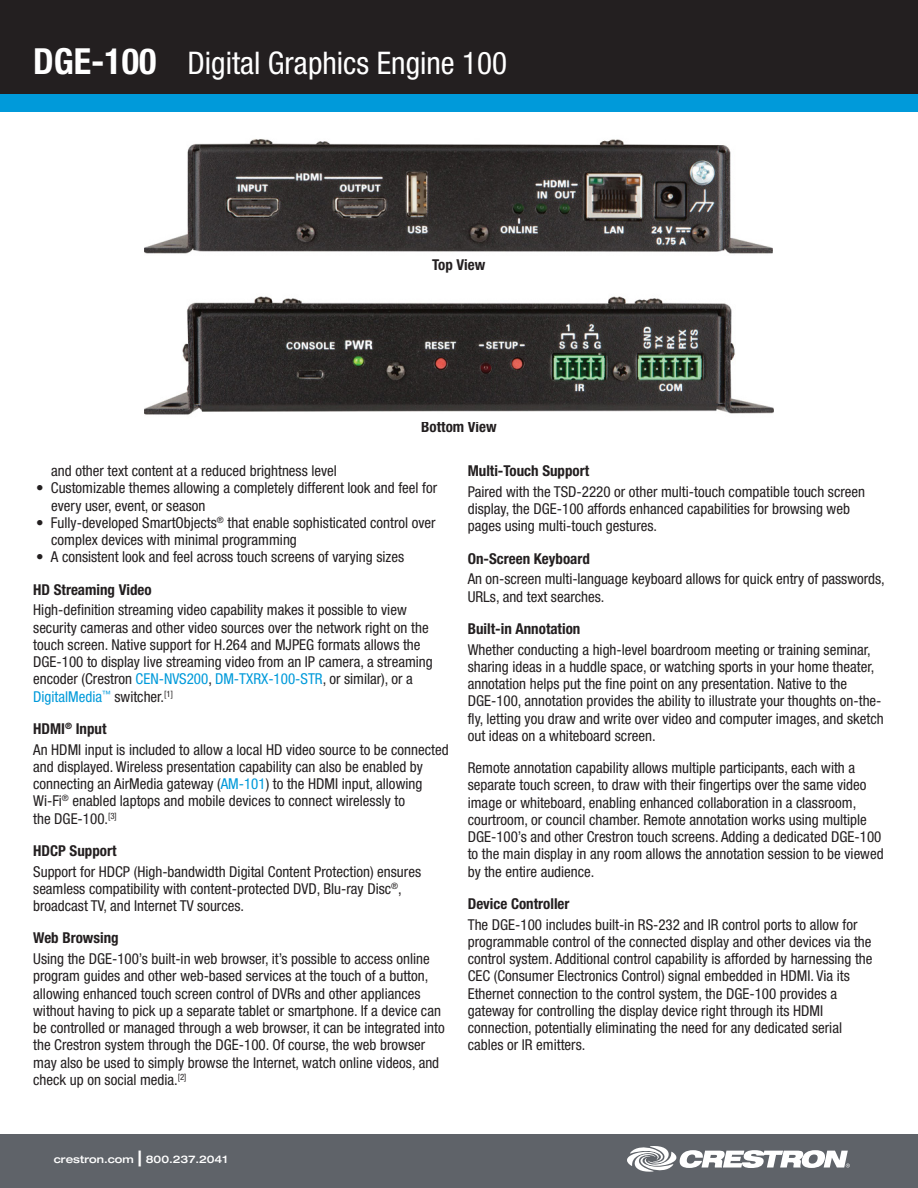
<style>
.page{position:relative;width:918px;height:1188px;background:#fff}
.page>*{position:absolute;margin:0;border:0;box-sizing:border-box;transform-origin:0 0}
.t1{font:condensed 31.2px "Helvetica Neue LT Std";color:#fff}
.t2{font:condensed 15px/17.2px "Helvetica Neue LT Std";color:#231f20}
.bold_copy_headings{font:700 condensed 15px "Helvetica Neue LT Std";color:#231f20}
.t3{font:500 expanded 10.5px "Helvetica Neue LT Std";color:#fff}
.s1{font-weight:700;font-size:36px}
.s2{color:#009ada}
.s3{font-size:21px}
</style>
<div class="page">
<div style="left:0;top:0;width:918px;height:94px;background:#231f20"></div>
<div style="left:0;top:94px;width:918px;height:18px;background:#009ada"></div>
<div style="left:0;top:1134px;width:918px;height:54px;background:#5f6369"></div>
<svg style="left:627px;top:1146px;width:223px;height:26px"></svg>
<img style="left:145px;top:139px;width:628px;height:115px">
<img style="left:145px;top:296px;width:628px;height:119px">
<h1 class="t1" style="left:33px;top:45px;width:475px"><span class="s1">DGE-100</span> Digital Graphics Engine 100</h1>
<p class="bold_copy_headings" style="left:432px;top:256px;width:55px">Top View</p>
<p class="bold_copy_headings" style="left:421px;top:418px;width:77px">Bottom View</p>
<p class="t2" style="left:51px;top:462px;width:287px">and other text content at a reduced brightness level</p>
<p class="t2" style="left:51px;top:479px;width:387px;text-indent:-15px">• Customizable themes allowing a completely different look and feel for every user, event, or season</p>
<p class="t2" style="left:51px;top:514px;width:386px;text-indent:-15px">• Fully-developed SmartObjects<sup>®</sup> that enable sophisticated control over complex devices with minimal programming</p>
<p class="t2" style="left:36px;top:548px;width:369px">• A consistent look and feel across touch screens of varying sizes</p>
<p class="bold_copy_headings" style="left:33px;top:580px;width:120px">HD Streaming Video</p>
<p class="t2" style="left:33px;top:601px;width:401px">High-definition streaming video capability makes it possible to view security cameras and other video sources over the network right on the touch screen. Native support for H.264 and MJPEG formats allows the DGE-100 to display live streaming video from an IP camera, a streaming encoder (Crestron <span class="s2">CEN-NVS200</span>, <span class="s2">DM-TXRX-100-STR</span>, or similar), or a <span class="s2">DigitalMedia</span><sup>™</sup> switcher.<sup>[1]</sup></p>
<p class="bold_copy_headings" style="left:33px;top:720px;width:75px">HDMI<sup>®</sup> Input</p>
<p class="t2" style="left:33px;top:741px;width:417px">An HDMI input is included to allow a local HD video source to be connected and displayed. Wireless presentation capability can also be enabled by connecting an AirMedia gateway (<span class="s2">AM-101</span>) to the HDMI input, allowing Wi-Fi<sup>®</sup> enabled laptops and mobile devices to connect wirelessly to<br>the DGE-100.<sup>[3]</sup></p>
<p class="bold_copy_headings" style="left:33px;top:842px;width:85px">HDCP Support</p>
<p class="t2" style="left:33px;top:863px;width:389px">Support for HDCP (High-bandwidth Digital Content Protection) ensures seamless compatibility with content-protected DVD, Blu-ray Disc<sup>®</sup>, broadcast TV, and Internet TV sources.</p>
<p class="bold_copy_headings" style="left:33px;top:929px;width:87px">Web Browsing</p>
<p class="t2" style="left:33px;top:950px;width:413px">Using the DGE-100’s built-in web browser, it’s possible to access online program guides and other web-based services at the touch of a button, allowing enhanced touch screen control of DVRs and other appliances without having to pick up a separate tablet or smartphone. If a device can be controlled or managed through a web browser, it can be integrated into the Crestron system through the DGE-100. Of course, the web browser may also be used to simply browse the Internet, watch online videos, and check up on social media.<sup>[2]</sup></p>
<p class="bold_copy_headings" style="left:468px;top:462px;width:123px">Multi-Touch Support</p>
<p class="t2" style="left:468px;top:483px;width:399px">Paired with the TSD-2220 or other multi-touch compatible touch screen display, the DGE-100 affords enhanced capabilities for browsing web pages using multi-touch gestures.</p>
<p class="bold_copy_headings" style="left:468px;top:549px;width:124px">On-Screen Keyboard</p>
<p class="t2" style="left:468px;top:570px;width:419px">An on-screen multi-language keyboard allows for quick entry of passwords,<br>URLs, and text searches.</p>
<p class="bold_copy_headings" style="left:468px;top:620px;width:114px">Built-in Annotation</p>
<p class="t2" style="left:468px;top:641px;width:418px">Whether conducting a high-level boardroom meeting or training seminar, sharing ideas in a huddle space, or watching sports in your home theater, annotation helps put the fine point on any presentation. Native to the DGE-100, annotation provides the ability to illustrate your thoughts on-the&shy;fly, letting you draw and write over video and computer images, and sketch out ideas on a whiteboard screen.</p>
<p class="t2" style="left:468px;top:759px;width:417px">Remote annotation capability allows multiple participants, each with a separate touch screen, to draw with their fingertips over the same video image or whiteboard, enabling enhanced collaboration in a classroom, courtroom, or council chamber. Remote annotation works using multiple DGE-100’s and other Crestron touch screens. Adding a dedicated DGE-100 to the main display in any room allows the annotation session to be viewed by the entire audience.</p>
<p class="bold_copy_headings" style="left:468px;top:895px;width:103px">Device Controller</p>
<p class="t2" style="left:468px;top:916px;width:406px">The DGE-100 includes built-in RS-232 and IR control ports to allow for programmable control of the connected display and other devices via the control system. Additional control capability is afforded by harnessing the CEC (Consumer Electronics Control) signal embedded in HDMI. Via its Ethernet connection to the control system, the DGE-100 provides a gateway for controlling the display device right through its HDMI connection, potentially eliminating the need for any dedicated serial cables or IR emitters.</p>
<p class="t3" style="left:54px;top:1153px;width:175px">crestron.com <span class="s3">|</span> 800.237.2041</p>
</div>
